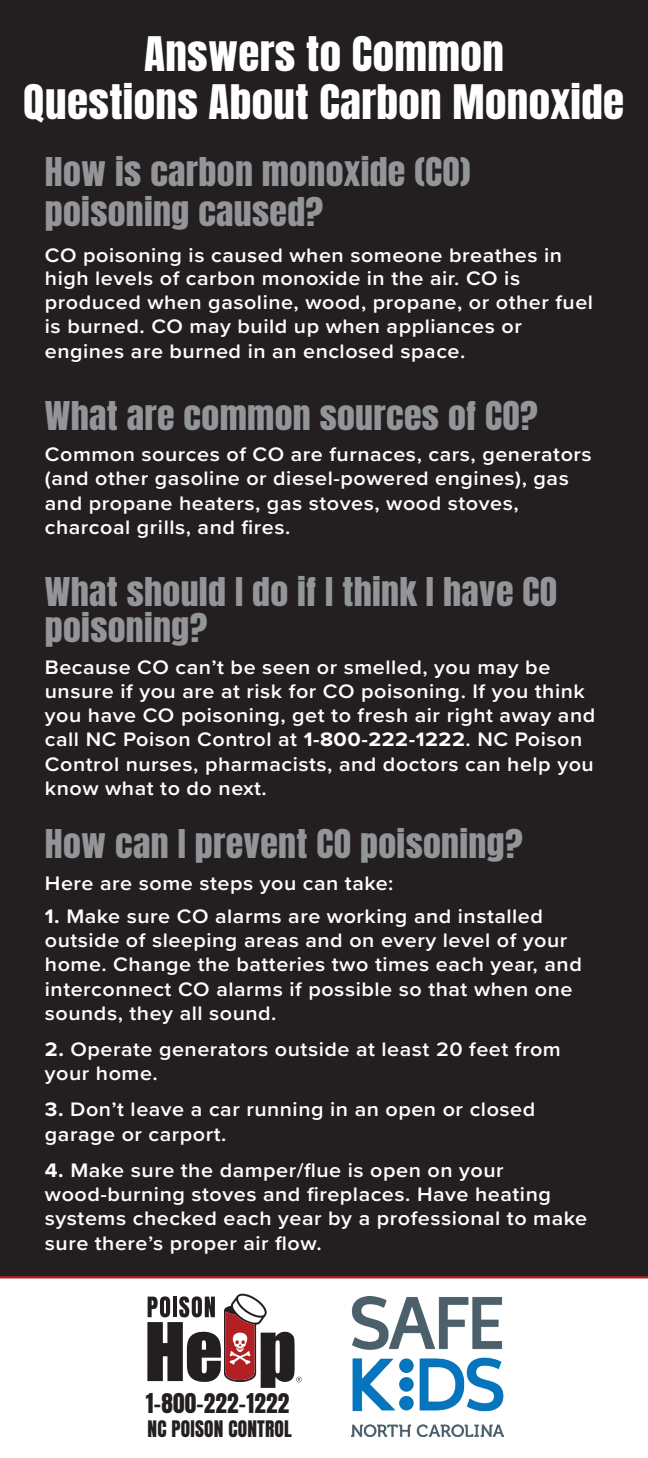
<style>
.page{position:relative;width:648px;height:1458px;background:#fff}
.page>*{position:absolute;margin:0;border:0;box-sizing:border-box;transform-origin:0 0}
.t1{font:40.5px/48.6px "Anton";letter-spacing:.01em;color:#fff;text-align:center;scale:1.06 1}
.t2{font:33.75px/40.5px "Anton";letter-spacing:.01em;color:#939598;scale:1.06 1}
.t3{font:23.18px "Anton";letter-spacing:.01em;color:#231f20}
.t4{font:600 20.25px/24.3px "Proxima Nova";letter-spacing:.025em;color:#fff;scale:1.06 1}
.t5{font:19.35px "Anton";letter-spacing:.01em;color:#231f20}
.s1{font-weight:700}
</style>
<div class="page">
<div style="left:0;top:0;width:648px;height:1277px;background:#231f20"></div>
<hr style="left:0;top:1276px;width:648px;height:2px;background:#b22024">
<svg style="left:147px;top:1294px;width:155px;height:94px"></svg>
<img style="left:351px;top:1297px;width:153px;height:140px">
<h1 class="t1" style="left:24px;top:32px;width:568px">Answers to Common<br>Questions About Carbon Monoxide</h1>
<h2 class="t2" style="left:45px;top:154px;width:403px">How is carbon monoxide (CO) poisoning caused?</h2>
<p class="t4" style="left:45px;top:243px;width:519px">CO poisoning is caused when someone breathes in high levels of carbon monoxide in the air. CO is produced when gasoline, wood, propane, or other fuel is burned. CO may build up when appliances or engines are burned in an enclosed space.</p>
<h2 class="t2" style="left:45px;top:398px;width:467px">What are common sources of CO?</h2>
<p class="t4" style="left:45px;top:442px;width:517px">Common sources of CO are furnaces, cars, generators (and other gasoline or diesel-powered engines), gas and propane heaters, gas stoves, wood stoves, charcoal grills, and fires.</p>
<h2 class="t2" style="left:45px;top:576px;width:485px;line-height:36px">What should I do if I think I have CO poisoning?</h2>
<p class="t4" style="left:45px;top:654px;width:521px">Because CO can’t be seen or smelled, you may be unsure if you are at risk for CO poisoning. If you think you have CO poisoning, get to fresh air right away and call NC Poison Control at <span class="s1">1-800-222-1222</span>. NC Poison Control nurses, pharmacists, and doctors can help you know what to do next.</p>
<h2 class="t2" style="left:45px;top:826px;width:452px">How can I prevent CO poisoning?</h2>
<p class="t4" style="left:45px;top:870px;width:330px">Here are some steps you can take:</p>
<p class="t4" style="left:45px;top:903px;width:508px"><span class="s1">1.</span> Make sure CO alarms are working and installed outside of sleeping areas and on every level of your home. Change the batteries two times each year, and interconnect CO alarms if possible so that when one sounds, they all sound.</p>
<p class="t4" style="left:45px;top:1037px;width:488px"><span class="s1">2.</span> Operate generators outside at least 20 feet from your home.</p>
<p class="t4" style="left:45px;top:1097px;width:464px"><span class="s1">3.</span> Don’t leave a car running in an open or closed garage or carport.</p>
<p class="t4" style="left:45px;top:1157px;width:513px"><span class="s1">4.</span> Make sure the damper/flue is open on your wood-burning stoves and fireplaces. Have heating systems checked each year by a professional to make sure there’s proper air flow.</p>
<p class="t3" style="left:146px;top:1391px;width:145px">1-800-222-1222</p>
<p class="t5" style="left:148px;top:1419px;width:146px">NC POISON CONTROL</p>
</div>
